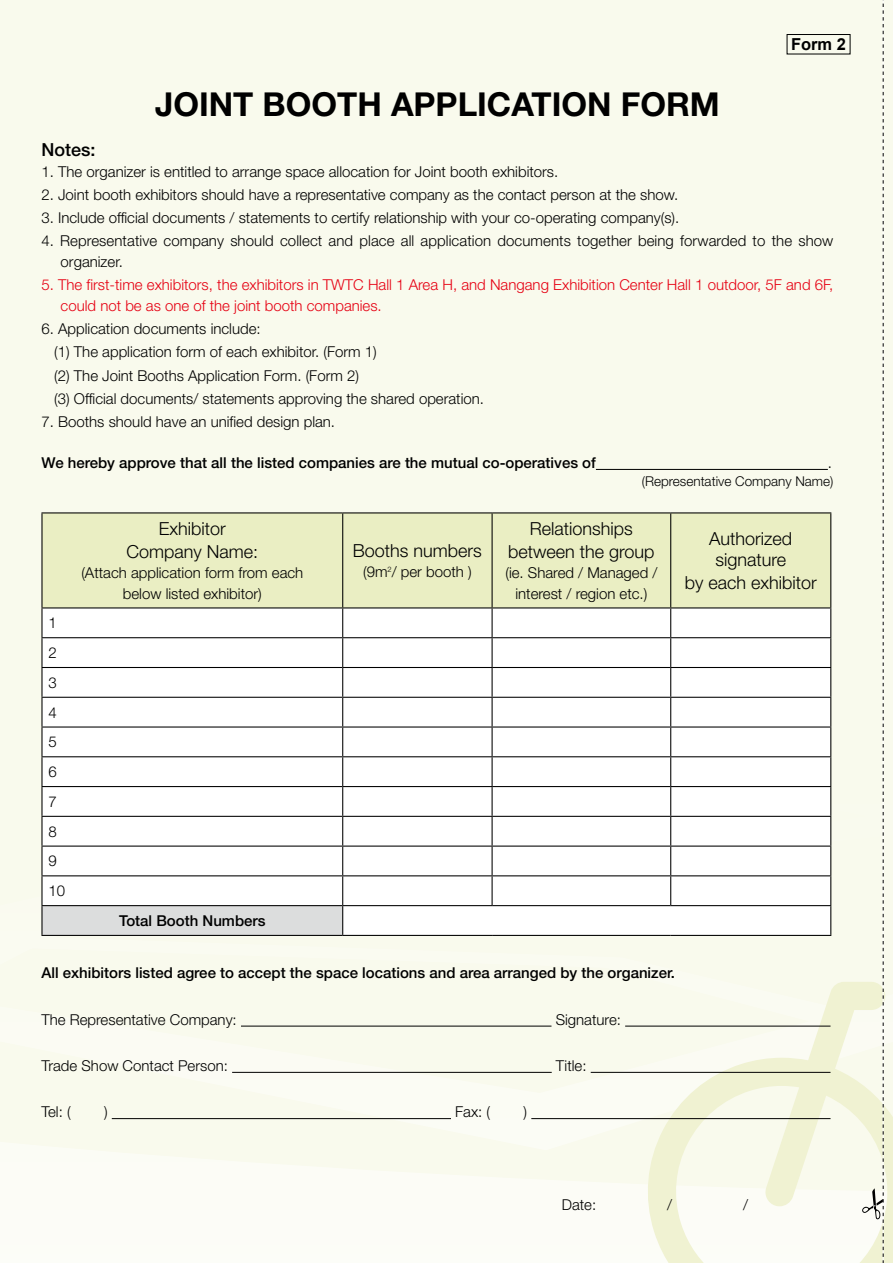
<style>
.page{position:relative;width:893px;height:1263px;background:#f9faed}
.page>*{position:absolute;margin:0;border:0;box-sizing:border-box;transform-origin:0 0}
.t1{font:700 33px "Helvetica Neue LT Std";color:#000}
.t2{font:300 18px/23.1px "Helvetica Neue LT Std";color:#000;text-align:center}
.t3{font:500 18px "Helvetica Neue LT Std";color:#000}
.t4{font:700 16.5px "Arial";color:#000}
.t5{font:300 15px/29.7px "Helvetica Neue LT Std";color:#000}
.t6{font:500 15px "Helvetica Neue LT Std";color:#000}
.t7{font:300 15px/21px "Helvetica Neue LT Std";color:#e60012}
.t8{font:300 13.5px "Helvetica Neue LT Std";color:#000}
</style>
<div class="page">
<svg style="left:0;top:801px;width:832px;height:462px"></svg>
<svg style="left:643px;top:982px;width:250px;height:281px"></svg>
<svg style="left:862px;top:0;width:22px;height:1263px"></svg>
<div style="left:787px;top:34px;width:63px;height:20px;border:1px solid #000"></div>
<hr style="left:596px;top:469px;width:232px;height:1px;background:#000">
<hr style="left:241px;top:1026px;width:310px;height:1px;background:#000">
<hr style="left:625px;top:1026px;width:205px;height:1px;background:#000">
<hr style="left:232px;top:1072px;width:320px;height:1px;background:#000">
<hr style="left:591px;top:1072px;width:239px;height:1px;background:#000">
<hr style="left:112px;top:1118px;width:339px;height:1px;background:#000">
<hr style="left:531px;top:1118px;width:299px;height:1px;background:#000">
<div style="left:43px;top:513px;width:787px;height:94px;background:#eaeec3"></div>
<div style="left:43px;top:608px;width:787px;height:327px;background:#fff"></div>
<div style="left:42px;top:906px;width:301px;height:29px;background:#dcdddd"></div>
<hr style="left:41px;top:512px;width:302px;height:1px;background:#000">
<hr style="left:41px;top:513px;width:2px;height:94px;background:#000">
<hr style="left:343px;top:512px;width:149px;height:1px;background:#000">
<hr style="left:342px;top:513px;width:1px;height:94px;background:#000">
<hr style="left:492px;top:512px;width:179px;height:1px;background:#000">
<hr style="left:492px;top:513px;width:1px;height:94px;background:#000">
<hr style="left:671px;top:512px;width:160px;height:1px;background:#000">
<hr style="left:670px;top:513px;width:1px;height:94px;background:#000">
<hr style="left:830px;top:513px;width:1px;height:94px;background:#000">
<hr style="left:41px;top:607px;width:302px;height:1px;background:#000">
<hr style="left:41px;top:608px;width:2px;height:29px;background:#000">
<hr style="left:343px;top:607px;width:149px;height:1px;background:#000">
<hr style="left:492px;top:607px;width:179px;height:1px;background:#000">
<hr style="left:671px;top:607px;width:160px;height:1px;background:#000">
<hr style="left:41px;top:637px;width:302px;height:1px;background:#000">
<hr style="left:41px;top:638px;width:2px;height:29px;background:#000">
<hr style="left:343px;top:637px;width:149px;height:1px;background:#000">
<hr style="left:492px;top:637px;width:179px;height:1px;background:#000">
<hr style="left:671px;top:637px;width:160px;height:1px;background:#000">
<hr style="left:41px;top:667px;width:302px;height:1px;background:#000">
<hr style="left:41px;top:668px;width:2px;height:29px;background:#000">
<hr style="left:343px;top:667px;width:149px;height:1px;background:#000">
<hr style="left:492px;top:667px;width:179px;height:1px;background:#000">
<hr style="left:671px;top:667px;width:160px;height:1px;background:#000">
<hr style="left:41px;top:697px;width:302px;height:1px;background:#000">
<hr style="left:41px;top:698px;width:2px;height:28px;background:#000">
<hr style="left:343px;top:697px;width:149px;height:1px;background:#000">
<hr style="left:492px;top:697px;width:179px;height:1px;background:#000">
<hr style="left:671px;top:697px;width:160px;height:1px;background:#000">
<hr style="left:41px;top:726px;width:302px;height:1px;background:#000">
<hr style="left:41px;top:727px;width:2px;height:29px;background:#000">
<hr style="left:343px;top:726px;width:149px;height:1px;background:#000">
<hr style="left:492px;top:726px;width:179px;height:1px;background:#000">
<hr style="left:671px;top:726px;width:160px;height:1px;background:#000">
<hr style="left:41px;top:756px;width:302px;height:1px;background:#000">
<hr style="left:41px;top:757px;width:2px;height:29px;background:#000">
<hr style="left:343px;top:756px;width:149px;height:1px;background:#000">
<hr style="left:492px;top:756px;width:179px;height:1px;background:#000">
<hr style="left:671px;top:756px;width:160px;height:1px;background:#000">
<hr style="left:41px;top:786px;width:302px;height:1px;background:#000">
<hr style="left:41px;top:787px;width:2px;height:29px;background:#000">
<hr style="left:343px;top:786px;width:149px;height:1px;background:#000">
<hr style="left:492px;top:786px;width:179px;height:1px;background:#000">
<hr style="left:671px;top:786px;width:160px;height:1px;background:#000">
<hr style="left:41px;top:816px;width:302px;height:1px;background:#000">
<hr style="left:41px;top:817px;width:2px;height:28px;background:#000">
<hr style="left:343px;top:816px;width:149px;height:1px;background:#000">
<hr style="left:492px;top:816px;width:179px;height:1px;background:#000">
<hr style="left:671px;top:816px;width:160px;height:1px;background:#000">
<hr style="left:41px;top:845px;width:302px;height:2px;background:#000">
<hr style="left:41px;top:847px;width:2px;height:28px;background:#000">
<hr style="left:343px;top:845px;width:149px;height:2px;background:#000">
<hr style="left:492px;top:845px;width:179px;height:2px;background:#000">
<hr style="left:671px;top:845px;width:160px;height:2px;background:#000">
<hr style="left:41px;top:875px;width:302px;height:1px;background:#000">
<hr style="left:41px;top:876px;width:2px;height:29px;background:#000">
<hr style="left:343px;top:875px;width:149px;height:1px;background:#000">
<hr style="left:492px;top:875px;width:179px;height:1px;background:#000">
<svg style="left:492px;top:608px;width:1px;height:297px"></svg>
<hr style="left:671px;top:875px;width:160px;height:1px;background:#000">
<svg style="left:670px;top:608px;width:1px;height:297px"></svg>
<hr style="left:41px;top:905px;width:302px;height:1px;background:#000">
<hr style="left:41px;top:906px;width:2px;height:29px;background:#000">
<hr style="left:343px;top:905px;width:149px;height:1px;background:#000">
<svg style="left:342px;top:608px;width:1px;height:327px"></svg>
<hr style="left:492px;top:905px;width:179px;height:1px;background:#000">
<hr style="left:671px;top:905px;width:160px;height:1px;background:#000">
<svg style="left:830px;top:608px;width:1px;height:327px"></svg>
<hr style="left:41px;top:935px;width:302px;height:1px;background:#000">
<hr style="left:343px;top:935px;width:149px;height:1px;background:#000">
<hr style="left:492px;top:935px;width:179px;height:1px;background:#000">
<hr style="left:671px;top:935px;width:160px;height:1px;background:#000">
<h1 class="t1" style="left:155px;top:84px;width:566px">JOINT BOOTH APPLICATION FORM</h1>
<p class="t4" style="left:791px;top:33px;width:57px">Form 2</p>
<p class="t3" style="left:41px;top:139px;width:56px">Notes:</p>
<p class="t5" style="left:41px;top:156px;width:518px">1. The organizer is entitled to arrange space allocation for Joint booth exhibitors.</p>
<p class="t5" style="left:41px;top:179px;width:638px">2. Joint booth exhibitors should have a representative company as the contact person at the show.</p>
<p class="t5" style="left:41px;top:202px;width:639px">3. Include official documents / statements to certify relationship with your co-operating company(s).</p>
<p class="t5" style="left:61px;top:230px;width:774px;line-height:21px;text-indent:-19px">4. Representative company should collect and place all application documents together being forwarded to the show organizer.</p>
<p class="t7" style="left:61px;top:274px;width:774px;text-indent:-19px">5. The first-time exhibitors, the exhibitors in TWTC Hall 1 Area H, and Nangang Exhibition Center Hall 1 outdoor, 5F and 6F, could not be as one of the joint booth companies.</p>
<p class="t5" style="left:54px;top:317px;width:431px;line-height:23.1px;text-indent:-13px">6. Application documents include:<br>(1) The application form of each exhibitor. (Form 1)<br>(2) The Joint Booths Application Form. (Form 2)<br>(3) Official documents/ statements approving the shared operation.</p>
<p class="t5" style="left:41px;top:406px;width:295px">7. Booths should have an unified design plan.</p>
<p class="t6" style="left:41px;top:454px;width:556px">We hereby approve that all the listed companies are the mutual co-operatives of</p>
<p class="t5" style="left:828px;top:447px;width:6px">.</p>
<p class="t8" style="left:642px;top:473px;width:193px">(Representative Company Name)</p>
<p class="t2" style="left:126px;top:516px;width:133px">Exhibitor<br>Company Name:</p>
<p class="t5" style="left:81px;top:562px;width:224px;line-height:21px;text-align:center">(Attach application form from each below listed exhibitor)</p>
<p class="t2" style="left:508px;top:516px;width:148px">Relationships between the group</p>
<p class="t5" style="left:505px;top:562px;width:154px;line-height:21px;text-align:center">(ie. Shared / Managed / interest / region etc.)</p>
<p class="t2" style="left:709px;top:528px;width:85px;line-height:21px">Authorized signature</p>
<p class="t2" style="left:685px;top:571px;width:134px">by each exhibitor</p>
<p class="t2" style="left:353px;top:538px;width:131px">Booths numbers</p>
<p class="t5" style="left:363px;top:557px;width:110px">(9m<sup>2</sup>/ per booth )</p>
<p class="t5" style="left:48px;top:608px;width:18px">1<br>2<br>3<br>4<br>5<br>6<br>7<br>8<br>9<br>10</p>
<p class="t6" style="left:119px;top:911px;width:148px">Total Booth Numbers</p>
<p class="t6" style="left:41px;top:964px;width:635px">All exhibitors listed agree to accept the space locations and area arranged by the organizer.</p>
<p class="t5" style="left:41px;top:1004px;width:197px">The Representative Company:</p>
<p class="t5" style="left:556px;top:1004px;width:67px">Signature:</p>
<p class="t5" style="left:41px;top:1050px;width:188px">Trade Show Contact Person:</p>
<p class="t5" style="left:556px;top:1050px;width:32px">Title:</p>
<p class="t5" style="left:41px;top:1096px;width:31px">Tel: (</p>
<p class="t5" style="left:104px;top:1096px;width:5px">)</p>
<p class="t5" style="left:455px;top:1096px;width:37px">Fax: (</p>
<p class="t5" style="left:523px;top:1096px;width:5px">)</p>
<p class="t5" style="left:562px;top:1189px;width:36px">Date:</p>
<p class="t5" style="left:667px;top:1189px;width:6px">/</p>
<p class="t5" style="left:743px;top:1189px;width:6px">/</p>
</div>
